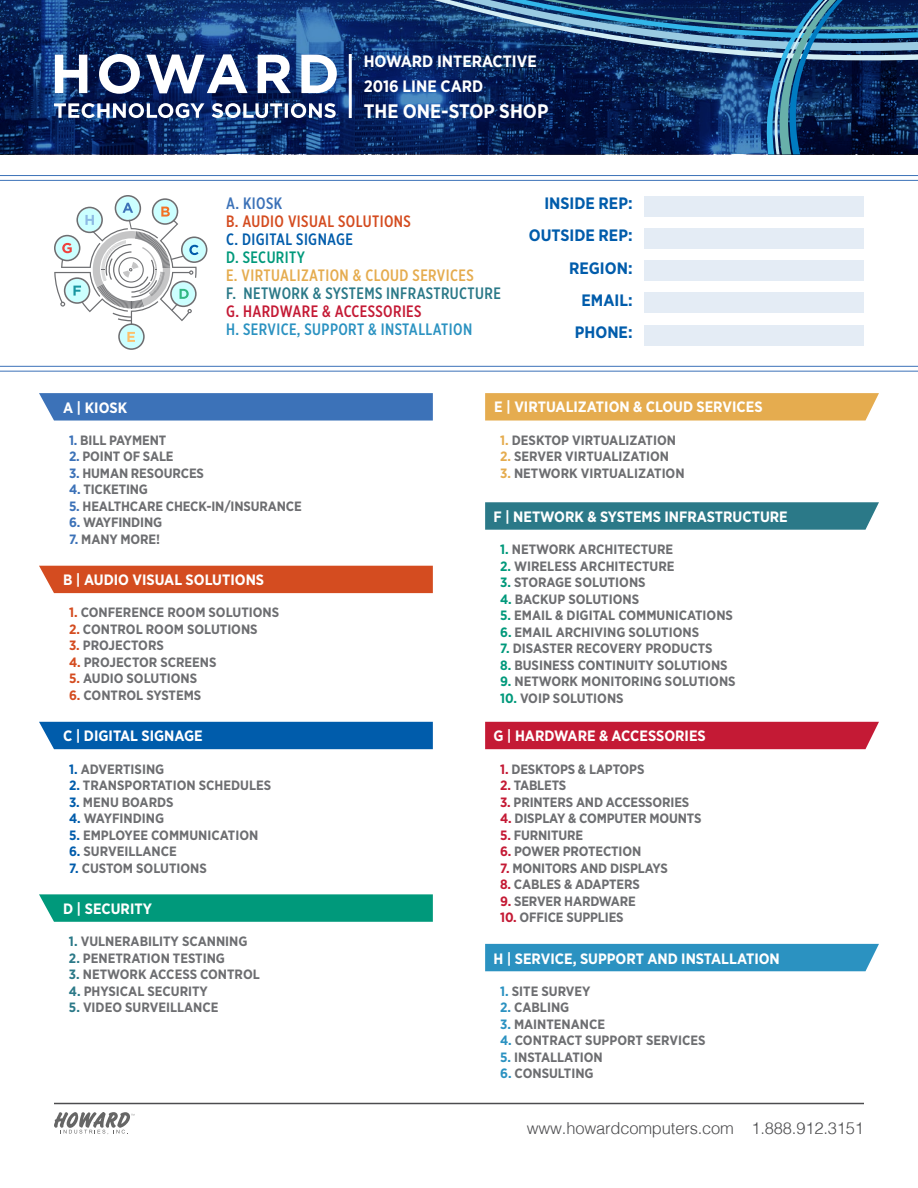
<style>
.page{position:relative;width:918px;height:1188px;background:#fff}
.page>*{position:absolute;margin:0;border:0;box-sizing:border-box;transform-origin:0 0}
.t1{font:700 19.5px "Gotham Narrow";color:#fff}
.t2{font:700 16.5px/32.2px "Gotham Narrow";color:#005cab;text-align:center}
.t3{font:300 16.5px "Helvetica";letter-spacing:-.01em;color:#4d4d4f}
.t4{font:500 16.5px "Gotham X Narrow";letter-spacing:.025em;color:#2b7988}
.t5{font:500 16.5px "Gotham X Narrow";letter-spacing:.025em;color:#e5ac4f}
.t6{font:500 16.5px "Gotham X Narrow";letter-spacing:.025em;color:#2b92c1}
.t7{font:700 16.5px/24.9px "Gotham Narrow";color:#fff}
.t8{font:500 16.5px "Gotham X Narrow";letter-spacing:.025em;color:#d44c20}
.t9{font:500 16.5px "Gotham X Narrow";letter-spacing:.025em;color:#c41a35}
.t10{font:500 16.5px "Gotham X Narrow";letter-spacing:.025em;color:#005cab}
.t11{font:500 16.5px "Gotham X Narrow";letter-spacing:.025em;color:#00997b}
.t12{font:500 16.5px "Gotham X Narrow";letter-spacing:.025em;color:#3c72b8}
.t13{font:700 15px "Gotham Narrow";color:#fff}
.t14{font:700 13.5px "Gotham Narrow";color:#6d6e71}
.s1{color:#3c72b8}
.s2{color:#d44c20}
.s3{color:#005cab}
.s4{color:#2b7988}
.s5{color:#e5ac4f}
.s6{color:#00997b}
.s7{color:#c41a35}
.s8{color:#2b92c1}
</style>
<div class="page">
<hr style="left:0;top:175px;width:918px;height:1px;background:#3c72b8">
<hr style="left:0;top:371px;width:918px;height:1px;background:#3c72b8">
<svg style="left:39px;top:393px;width:394px;height:28px;background:#4377ba"></svg>
<div style="left:39px;top:566px;width:394px;height:27px;background:#d44c20"></div>
<div style="left:645px;top:196px;width:219px;height:20px;background:#e4ecf5"></div>
<div style="left:645px;top:228px;width:219px;height:21px;background:#e4ecf5"></div>
<div style="left:645px;top:260px;width:219px;height:21px;background:#e4ecf5"></div>
<div style="left:645px;top:293px;width:219px;height:20px;background:#e4ecf5"></div>
<div style="left:645px;top:325px;width:219px;height:21px;background:#e4ecf5"></div>
<svg style="left:485px;top:393px;width:394px;height:28px;background:#e5af55"></svg>
<div style="left:485px;top:722px;width:394px;height:27px;background:#c41a35"></div>
<svg style="left:54px;top:196px;width:153px;height:153px"></svg>
<div style="left:39px;top:722px;width:394px;height:27px;background:#005cab"></div>
<hr style="left:54px;top:1103px;width:810px;height:1px;background:#4d4d4f">
<svg style="left:54px;top:1112px;width:80px;height:22px"></svg>
<hr style="left:0;top:180px;width:918px;height:1px;background:#3c72b8">
<hr style="left:0;top:366px;width:918px;height:1px;background:#3c72b8">
<svg style="left:0;top:0;width:389px;height:154px;background:#0f306c"></svg>
<svg style="left:54px;top:103px;width:282px;height:15px"></svg>
<svg style="left:55px;top:54px;width:282px;height:40px"></svg>
<hr style="left:349px;top:54px;width:3px;height:64px;background:#fff">
<svg style="left:389px;top:0;width:529px;height:154px;background:#193b6c"></svg>
<div style="left:485px;top:944px;width:394px;height:27px;background:#2b92c1"></div>
<svg style="left:485px;top:502px;width:394px;height:28px;background:#327d8c"></svg>
<svg style="left:39px;top:894px;width:394px;height:28px;background:#0a9d80"></svg>
<p class="t7" style="left:364px;top:49px;width:175px">HOWARD INTERACTIVE<br>2016 LINE CARD</p>
<h1 class="t1" style="left:364px;top:99px;width:186px">THE ONE-STOP SHOP</h1>
<p class="t13" style="left:63px;top:398px;width:66px">A | KIOSK</p>
<p class="t12" style="left:226px;top:193px;width:58px">A. KIOSK</p>
<p class="t8" style="left:226px;top:211px;width:186px">B. AUDIO VISUAL SOLUTIONS</p>
<p class="t10" style="left:226px;top:229px;width:129px">C. DIGITAL SIGNAGE</p>
<p class="t11" style="left:226px;top:247px;width:80px">D. SECURITY</p>
<p class="t5" style="left:226px;top:265px;width:249px">E. VIRTUALIZATION &amp; CLOUD SERVICES</p>
<p class="t4" style="left:226px;top:283px;width:276px">F. NETWORK &amp; SYSTEMS INFRASTRUCTURE</p>
<p class="t9" style="left:226px;top:301px;width:197px">G. HARDWARE &amp; ACCESSORIES</p>
<p class="t6" style="left:226px;top:319px;width:248px">H. SERVICE, SUPPORT &amp; INSTALLATION</p>
<p class="t2" style="left:544px;top:187px;width:90px">INSIDE REP:</p>
<p class="t2" style="left:529px;top:219px;width:105px">OUTSIDE REP:</p>
<p class="t2" style="left:569px;top:251px;width:65px">REGION:</p>
<p class="t2" style="left:575px;top:284px;width:59px">EMAIL:<br>PHONE:</p>
<p class="t13" style="left:494px;top:397px;width:270px">E | VIRTUALIZATION &amp; CLOUD SERVICES</p>
<p class="t14" style="left:69px;top:431px;width:99px"><span class="s1">1.</span> BILL PAYMENT</p>
<p class="t14" style="left:69px;top:448px;width:106px"><span class="s1">2.</span> POINT OF SALE</p>
<p class="t14" style="left:69px;top:464px;width:136px"><span class="s1">3.</span> HUMAN RESOURCES</p>
<p class="t14" style="left:69px;top:481px;width:81px"><span class="s1">4.</span> TICKETING</p>
<p class="t14" style="left:69px;top:497px;width:234px"><span class="s1">5.</span> HEALTHCARE CHECK-IN/INSURANCE</p>
<p class="t14" style="left:69px;top:514px;width:95px"><span class="s1">6.</span> WAYFINDING</p>
<p class="t14" style="left:69px;top:530px;width:93px"><span class="s1">7.</span> MANY MORE!</p>
<p class="t13" style="left:63px;top:570px;width:203px">B | AUDIO VISUAL SOLUTIONS</p>
<p class="t14" style="left:69px;top:604px;width:212px"><span class="s2">1.</span> CONFERENCE ROOM SOLUTIONS</p>
<p class="t14" style="left:69px;top:621px;width:190px"><span class="s2">2.</span> CONTROL ROOM SOLUTIONS</p>
<p class="t14" style="left:69px;top:637px;width:96px"><span class="s2">3.</span> PROJECTORS</p>
<p class="t14" style="left:69px;top:654px;width:149px"><span class="s2">4.</span> PROJECTOR SCREENS</p>
<p class="t14" style="left:69px;top:670px;width:130px"><span class="s2">5.</span> AUDIO SOLUTIONS</p>
<p class="t14" style="left:69px;top:687px;width:134px"><span class="s2">6.</span> CONTROL SYSTEMS</p>
<p class="t13" style="left:63px;top:726px;width:141px">C | DIGITAL SIGNAGE</p>
<p class="t14" style="left:69px;top:760px;width:97px"><span class="s3">1.</span> ADVERTISING</p>
<p class="t14" style="left:69px;top:777px;width:204px"><span class="s3">2.</span> TRANSPORTATION SCHEDULES</p>
<p class="t14" style="left:69px;top:793px;width:106px"><span class="s3">3.</span> MENU BOARDS</p>
<p class="t14" style="left:69px;top:810px;width:97px"><span class="s3">4.</span> WAYFINDING</p>
<p class="t14" style="left:69px;top:826px;width:191px"><span class="s3">5.</span> EMPLOYEE COMMUNICATION</p>
<p class="t14" style="left:69px;top:843px;width:109px"><span class="s3">6.</span> SURVEILLANCE</p>
<p class="t14" style="left:69px;top:859px;width:139px"><span class="s3">7.</span> CUSTOM SOLUTIONS</p>
<p class="t13" style="left:63px;top:899px;width:90px">D | SECURITY</p>
<p class="t14" style="left:69px;top:933px;width:180px"><span class="s4">1.</span> VULNERABILITY SCANNING</p>
<p class="t14" style="left:69px;top:949px;width:158px"><span class="s4">2.</span> PENETRATION TESTING</p>
<p class="t14" style="left:69px;top:966px;width:192px"><span class="s4">3.</span> NETWORK ACCESS CONTROL</p>
<p class="t14" style="left:69px;top:982px;width:140px"><span class="s4">4.</span> PHYSICAL SECURITY</p>
<p class="t14" style="left:69px;top:999px;width:151px"><span class="s4">5.</span> VIDEO SURVEILLANCE</p>
<p class="t14" style="left:500px;top:431px;width:177px"><span class="s5">1.</span> DESKTOP VIRTUALIZATION</p>
<p class="t14" style="left:500px;top:448px;width:171px"><span class="s5">2.</span> SERVER VIRTUALIZATION</p>
<p class="t14" style="left:500px;top:464px;width:186px"><span class="s5">3.</span> NETWORK VIRTUALIZATION</p>
<p class="t13" style="left:493px;top:507px;width:296px">F | NETWORK &amp; SYSTEMS INFRASTRUCTURE</p>
<p class="t14" style="left:500px;top:541px;width:175px"><span class="s6">1.</span> NETWORK ARCHITECTURE</p>
<p class="t14" style="left:500px;top:557px;width:176px"><span class="s6">2.</span> WIRELESS ARCHITECTURE</p>
<p class="t14" style="left:500px;top:574px;width:147px"><span class="s6">3.</span> STORAGE SOLUTIONS</p>
<p class="t14" style="left:500px;top:590px;width:140px"><span class="s6">4.</span> BACKUP SOLUTIONS</p>
<p class="t14" style="left:500px;top:607px;width:234px"><span class="s6">5.</span> EMAIL &amp; DIGITAL COMMUNICATIONS</p>
<p class="t14" style="left:500px;top:623px;width:201px"><span class="s6">6.</span> EMAIL ARCHIVING SOLUTIONS</p>
<p class="t14" style="left:500px;top:640px;width:214px"><span class="s6">7.</span> DISASTER RECOVERY PRODUCTS</p>
<p class="t14" style="left:500px;top:656px;width:229px"><span class="s6">8.</span> BUSINESS CONTINUITY SOLUTIONS</p>
<p class="t14" style="left:500px;top:673px;width:237px"><span class="s6">9.</span> NETWORK MONITORING SOLUTIONS</p>
<p class="t14" style="left:500px;top:689px;width:125px"><span class="s6">10.</span> VOIP SOLUTIONS</p>
<p class="t13" style="left:493px;top:726px;width:214px">G | HARDWARE &amp; ACCESSORIES</p>
<p class="t14" style="left:500px;top:760px;width:146px"><span class="s7">1.</span> DESKTOPS &amp; LAPTOPS</p>
<p class="t14" style="left:500px;top:777px;width:68px"><span class="s7">2.</span> TABLETS</p>
<p class="t14" style="left:500px;top:793px;width:191px"><span class="s7">3.</span> PRINTERS AND ACCESSORIES</p>
<p class="t14" style="left:500px;top:810px;width:203px"><span class="s7">4.</span> DISPLAY &amp; COMPUTER MOUNTS</p>
<p class="t14" style="left:500px;top:826px;width:84px"><span class="s7">5.</span> FURNITURE</p>
<p class="t14" style="left:500px;top:843px;width:143px"><span class="s7">6.</span> POWER PROTECTION</p>
<p class="t14" style="left:500px;top:859px;width:169px"><span class="s7">7.</span> MONITORS AND DISPLAYS</p>
<p class="t14" style="left:500px;top:876px;width:141px"><span class="s7">8.</span> CABLES &amp; ADAPTERS</p>
<p class="t14" style="left:500px;top:892px;width:137px"><span class="s7">9.</span> SERVER HARDWARE</p>
<p class="t14" style="left:500px;top:909px;width:125px"><span class="s7">10.</span> OFFICE SUPPLIES</p>
<p class="t13" style="left:493px;top:949px;width:288px">H | SERVICE, SUPPORT AND INSTALLATION</p>
<p class="t14" style="left:500px;top:982px;width:92px"><span class="s8">1.</span> SITE SURVEY</p>
<p class="t14" style="left:500px;top:999px;width:71px"><span class="s8">2.</span> CABLING</p>
<p class="t14" style="left:500px;top:1015px;width:107px"><span class="s8">3.</span> MAINTENANCE</p>
<p class="t14" style="left:500px;top:1032px;width:207px"><span class="s8">4.</span> CONTRACT SUPPORT SERVICES</p>
<p class="t14" style="left:500px;top:1048px;width:104px"><span class="s8">5.</span> INSTALLATION</p>
<p class="t14" style="left:500px;top:1065px;width:95px"><span class="s8">6.</span> CONSULTING</p>
<p class="t3" style="left:527px;top:1114px;width:339px">www.howardcomputers.com 1.888.912.3151</p>
</div>
